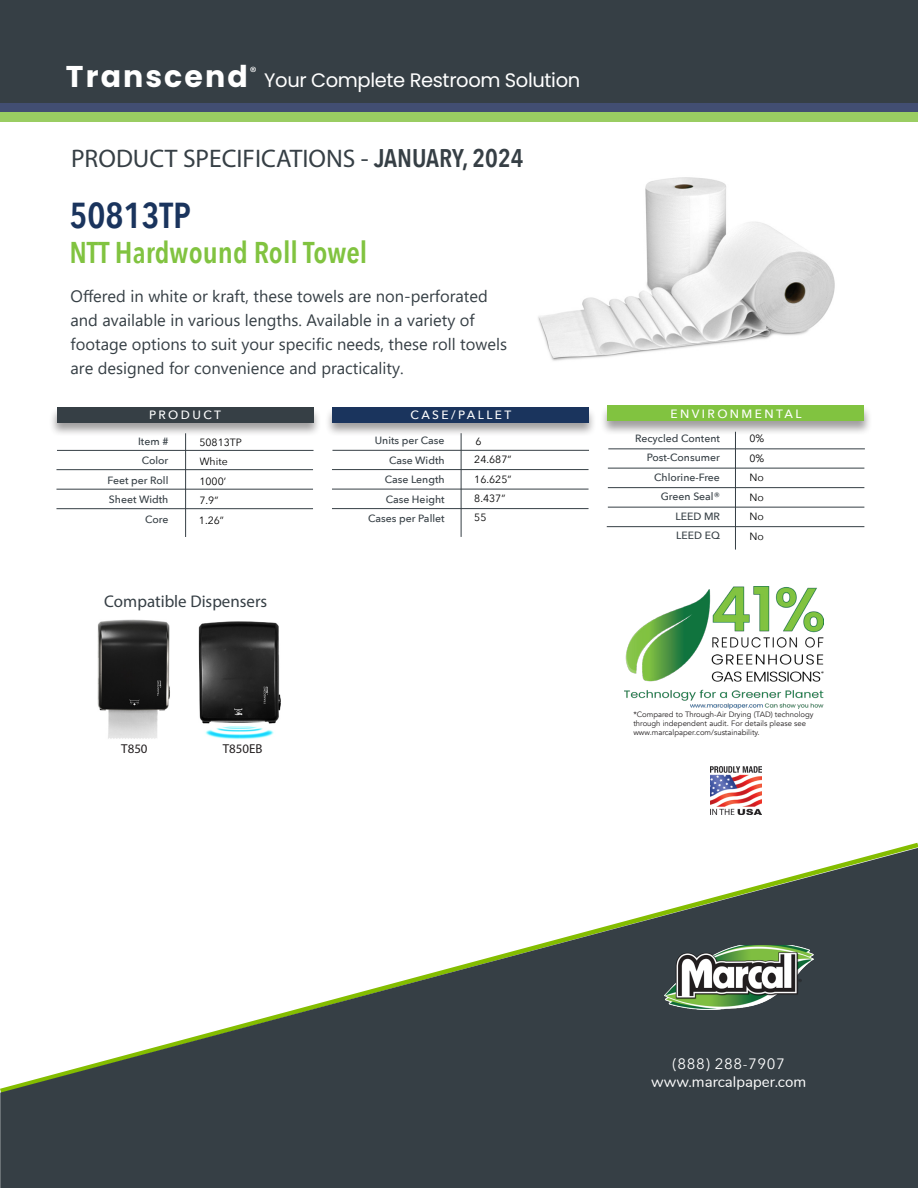
<style>
.page{position:relative;width:918px;height:1188px;background:#fff}
.page>*{position:absolute;margin:0;border:0;box-sizing:border-box;transform-origin:0 0}
.Heading_3_-_left{font:600 36px "Avenir Next Condensed";color:#1a345d}
.Heading_3_-_left-2{font:600 30px "Avenir Next Condensed";color:#81c340}
.t1{font:700 30px "Poppins";letter-spacing:.07em;color:#fff}
.Small_body_text-_left{font:25.5px "Myriad Pro";color:#363f45}
.t2{font:19.5px "Poppins";letter-spacing:-.02em;color:#fff}
.t3{font:16.95px "Myriad Pro";color:#363f45}
.Preamble{font:16.5px/24px "Segoe UI";color:#363f45}
.Small_body_text-_left-2{font:15px "Nunito";color:#fff}
.Small_body_text-_left-3{font:15px "Avenir Next";letter-spacing:.04em;color:#fff}
.t4{font:12.9px "Myriad Pro";color:#231f20}
.t5{font:500 12px "Avenir Next";letter-spacing:.2em;color:#fff}
.t6{font:500 10.5px "Avenir Next";color:#363f45}
.t7{font:10.5px "Avenir Next";color:#000}
.t8{font:7.8px/9.3px "Avenir";color:#231f20}
.s1{font-family:"Avenir Next Condensed";font-weight:600}
</style>
<div class="page">
<div style="left:0;top:0;width:918px;height:103px;background:#363f45"></div>
<img style="left:625px;top:587px;width:198px;height:122px">
<svg style="left:0;top:848px;width:918px;height:340px;fill:#363f45"></svg>
<img style="left:640px;top:946px;width:198px;height:63px">
<div style="left:0;top:103px;width:918px;height:5px;background:#424e72"></div>
<hr style="left:0;top:108px;width:918px;height:4px;background:#424e72">
<div style="left:199px;top:435px;width:115px;height:15px;border:1px solid #fff"></div>
<div style="left:199px;top:454px;width:114px;height:17px;border:1px solid #fff"></div>
<div style="left:199px;top:473px;width:115px;height:17px;border:1px solid #fff"></div>
<div style="left:49px;top:406px;width:272px;height:31px;background:#231f20;opacity:.43"></div>
<div style="left:57px;top:407px;width:257px;height:16px;background:#363f45"></div>
<hr style="left:185px;top:433px;width:1px;height:104px;background:#363f45">
<hr style="left:57px;top:450px;width:257px;height:1px;background:#363f45">
<hr style="left:56px;top:469px;width:257px;height:1px;background:#363f45">
<hr style="left:56px;top:489px;width:257px;height:1px;background:#363f45">
<hr style="left:56px;top:508px;width:257px;height:1px;background:#363f45">
<div style="left:325px;top:406px;width:272px;height:31px;background:#231f20;opacity:.43"></div>
<div style="left:332px;top:407px;width:257px;height:16px;background:#1a345d"></div>
<hr style="left:332px;top:450px;width:257px;height:1px;background:#363f45">
<hr style="left:332px;top:489px;width:257px;height:1px;background:#363f45">
<hr style="left:461px;top:433px;width:1px;height:104px;background:#363f45">
<hr style="left:332px;top:469px;width:257px;height:1px;background:#363f45">
<hr style="left:332px;top:508px;width:257px;height:1px;background:#363f45">
<img style="left:710px;top:767px;width:51px;height:48px">
<img style="left:97px;top:619px;width:73px;height:120px">
<img style="left:198px;top:621px;width:83px;height:118px">
<hr style="left:735px;top:432px;width:1px;height:118px;background:#363f45">
<hr style="left:608px;top:448px;width:257px;height:1px;background:#363f45">
<hr style="left:608px;top:468px;width:256px;height:1px;background:#363f45">
<hr style="left:608px;top:487px;width:256px;height:1px;background:#363f45">
<hr style="left:608px;top:507px;width:256px;height:1px;background:#363f45">
<hr style="left:607px;top:526px;width:257px;height:1px;background:#363f45">
<div style="left:600px;top:405px;width:272px;height:30px;background:#231f20;opacity:.43"></div>
<div style="left:608px;top:406px;width:256px;height:15px;background:#81c340"></div>
<img style="left:538px;top:177px;width:297px;height:184px">
<div style="left:0;top:112px;width:918px;height:5px;background:#9acd62"></div>
<div style="left:0;top:117px;width:918px;height:5px;background:#9acd62"></div>
<p class="t1" style="left:66px;top:59px;width:192px">Transcend<sup>®</sup></p>
<p class="t2" style="left:264px;top:69px;width:318px">Your Complete Restroom Solution</p>
<p class="Small_body_text-_left" style="left:71px;top:143px;width:454px">PRODUCT SPECIFICATIONS - <span class="s1">JANUARY, 2024</span></p>
<p class="Heading_3_-_left" style="left:69px;top:184px;width:123px">50813TP</p>
<p class="Heading_3_-_left-2" style="left:69px;top:226px;width:300px">NTT Hardwound Roll Towel</p>
<p class="Preamble" style="left:71px;top:283px;width:438px">Offered in white or kraft, these towels are non-perforated and available in various lengths. Available in a variety of footage options to suit your specific needs, these roll towels are designed for convenience and practicality.</p>
<p class="t5" style="left:149px;top:405px;width:74px">PRODUCT</p>
<p class="t6" style="left:138px;top:432px;width:32px">Item #</p>
<p class="t6" style="left:142px;top:452px;width:28px">Color</p>
<p class="t6" style="left:108px;top:471px;width:62px">Feet per Roll</p>
<p class="t6" style="left:109px;top:491px;width:61px">Sheet Width</p>
<p class="t6" style="left:145px;top:510px;width:25px">Core</p>
<p class="t7" style="left:199px;top:433px;width:44px">50813TP</p>
<p class="t7" style="left:199px;top:452px;width:30px">White</p>
<p class="t7" style="left:199px;top:472px;width:28px">1000’</p>
<p class="t7" style="left:199px;top:491px;width:20px">7.9”</p>
<p class="t7" style="left:199px;top:512px;width:27px">1.26”</p>
<p class="t3" style="left:104px;top:591px;width:165px">Compatible Dispensers</p>
<p class="t4" style="left:121px;top:740px;width:28px">T850</p>
<p class="t4" style="left:223px;top:740px;width:41px">T850EB</p>
<p class="t5" style="left:411px;top:405px;width:102px">CASE/PALLET</p>
<p class="t7" style="left:476px;top:433px;width:8px">6</p>
<p class="t7" style="left:474px;top:451px;width:39px">24.687”</p>
<p class="t7" style="left:474px;top:470px;width:39px">16.625”</p>
<p class="t7" style="left:474px;top:490px;width:33px">8.437”</p>
<p class="t7" style="left:474px;top:508px;width:14px">55</p>
<p class="t6" style="left:375px;top:432px;width:71px">Units per Case</p>
<p class="t6" style="left:389px;top:451px;width:57px">Case Width</p>
<p class="t6" style="left:385px;top:471px;width:61px">Case Length</p>
<p class="t6" style="left:386px;top:490px;width:60px">Case Height</p>
<p class="t6" style="left:368px;top:510px;width:78px">Cases per Pallet</p>
<p class="t5" style="left:671px;top:403px;width:133px">ENVIRONMENTAL</p>
<p class="t6" style="left:635px;top:429px;width:86px">Recycled Content</p>
<p class="t6" style="left:647px;top:449px;width:75px">Post-Consumer</p>
<p class="t6" style="left:654px;top:468px;width:67px">Chlorine-Free</p>
<p class="t6" style="left:661px;top:488px;width:61px">Green Seal®</p>
<p class="t6" style="left:675px;top:507px;width:46px">LEED MR</p>
<p class="t6" style="left:676px;top:527px;width:45px">LEED EQ</p>
<p class="t7" style="left:749px;top:430px;width:16px">0%</p>
<p class="t7" style="left:749px;top:449px;width:16px">0%</p>
<p class="t7" style="left:749px;top:469px;width:16px">No</p>
<p class="t7" style="left:749px;top:488px;width:16px">No</p>
<p class="t7" style="left:749px;top:508px;width:16px">No</p>
<p class="t7" style="left:749px;top:527px;width:16px">No</p>
<p class="t8" style="left:633px;top:710px;width:182px">*Compared to Through-Air Drying (TAD) technology through independent audit. For details please see www.marcalpaper.com/sustainability.</p>
<p class="Small_body_text-_left-3" style="left:672px;top:1051px;width:114px">(888) 288-7907</p>
<p class="Small_body_text-_left-2" style="left:651px;top:1071px;width:157px">www.marcalpaper.com</p>
</div>
